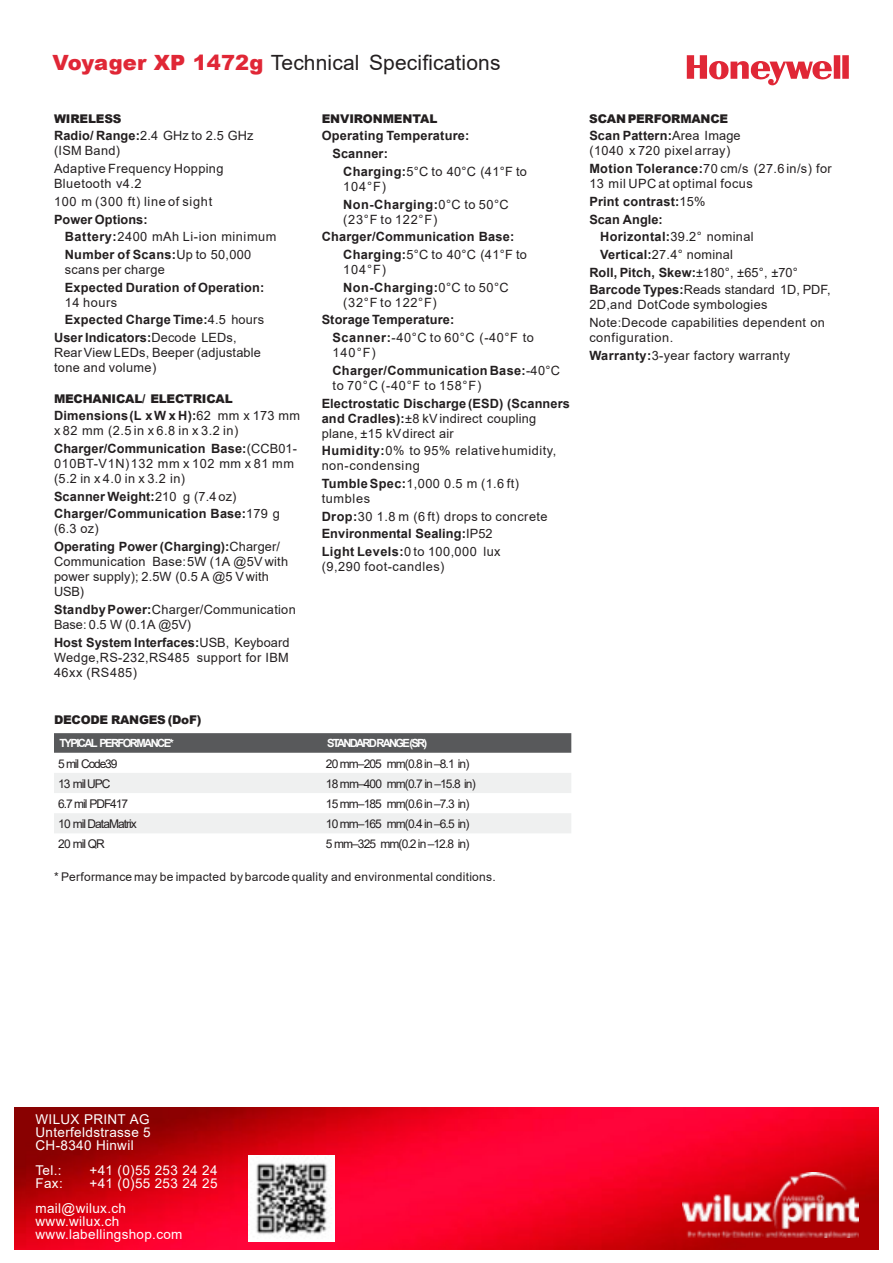
<style>
.page{position:relative;width:893px;height:1263px;background:#fff}
.page>*{position:absolute;margin:0;border:0;box-sizing:border-box;transform-origin:0 0}
.t1{font:21px "Arial";letter-spacing:.005em;color:#231f20}
.t2{font:13.5px "Arial";letter-spacing:.025em;color:#fff}
.t3{font:12.75px "Arial";letter-spacing:.03em;color:#231f20}
.t4{font:700 12.75px "Arial";letter-spacing:.01em;color:#231f20}
.t5{font:700 12.75px "Arial";letter-spacing:.035em;color:#231f20}
.t6{font:12.75px "Arial";letter-spacing:.005em;color:#231f20}
.t7{font:12.75px "Arial";letter-spacing:.01em;color:#231f20}
.t8{font:12.75px "Arial";letter-spacing:.055em;color:#231f20}
.t9{font:12.75px "Arial";letter-spacing:.06em;color:#231f20}
.t10{font:12.75px "Arial";letter-spacing:.05em;color:#231f20}
.t11{font:12px "Arial";letter-spacing:-.075em;color:#231f20}
.t12{font:900 12px "Arial";letter-spacing:-.015em;color:#231f20}
.t13{font:12px "Arial";letter-spacing:.02em;color:#231f20}
.t14{font:12px "Arial";letter-spacing:-.095em;color:#231f20}
.t15{font:700 11.25px "Arial";letter-spacing:-.145em;color:#fff}
.s1{font-weight:900;color:#e02736}
.s2{font-weight:700}
.s3{font-weight:400}
</style>
<div class="page">
<svg style="left:687px;top:55px;width:162px;height:31px"></svg>
<svg style="left:54px;top:733px;width:517px;height:20px;background:#5b5c5e"></svg>
<svg style="left:54px;top:773px;width:517px;height:60px"></svg>
<img style="left:14px;top:1107px;width:865px;height:142px">
<img style="left:683px;top:1172px;width:175px;height:66px">
<img style="left:248px;top:1155px;width:87px;height:87px">
<p class="t1" style="left:52px;top:55px;width:450px"><span class="s1">Voyager XP 1472g</span> Technical Specifications</p>
<p class="t12" style="left:322px;top:114px;width:117px">ENVIRONMENTAL</p>
<p class="t4" style="left:322px;top:131px;width:149px">Operating Temperature:</p>
<p class="t4" style="left:332px;top:149px;width:57px">Scanner:</p>
<p class="t3" style="left:343px;top:167px;width:185px"><span class="s2">Charging:</span>5°C to 40°C (41°F to</p>
<p class="t3" style="left:343px;top:182px;width:44px">104°F)</p>
<p class="t5" style="left:343px;top:199px;width:167px">Non-Charging:<span class="s3">0°C to 50°C</span></p>
<p class="t3" style="left:343px;top:214px;width:95px">(23°F to 122°F)</p>
<p class="t4" style="left:322px;top:232px;width:194px">Charger/Communication Base:</p>
<p class="t3" style="left:343px;top:250px;width:185px"><span class="s2">Charging:</span>5°C to 40°C (41°F to</p>
<p class="t3" style="left:343px;top:265px;width:44px">104°F)</p>
<p class="t5" style="left:343px;top:282px;width:167px">Non-Charging:<span class="s3">0°C to 50°C</span></p>
<p class="t3" style="left:343px;top:297px;width:95px">(32°F to 122°F)</p>
<p class="t4" style="left:322px;top:315px;width:134px">Storage Temperature:</p>
<p class="t3" style="left:332px;top:333px;width:203px"><span class="s2">Scanner:</span>-40°C to 60°C (-40°F to</p>
<p class="t3" style="left:332px;top:348px;width:45px">140°F)</p>
<p class="t4" style="left:332px;top:365px;width:229px">Charger/Communication Base:<span class="s3">-40°C</span></p>
<p class="t9" style="left:332px;top:380px;width:150px">to 70°C (-40°F to 158°F)</p>
<p class="t4" style="left:322px;top:398px;width:250px">Electrostatic Discharge (ESD) (Scanners</p>
<p class="t3" style="left:322px;top:413px;width:216px"><span class="s2">and Cradles):</span>±8 kV indirect coupling</p>
<p class="t3" style="left:322px;top:428px;width:134px">plane, ±15 kV direct air</p>
<p class="t3" style="left:322px;top:446px;width:236px"><span class="s2">Humidity:</span>0% to 95% relative humidity,</p>
<p class="t3" style="left:322px;top:461px;width:100px">non-condensing</p>
<p class="t3" style="left:322px;top:479px;width:199px"><span class="s2">Tumble Spec:</span>1,000 0.5 m (1.6 ft)</p>
<p class="t10" style="left:322px;top:494px;width:50px">tumbles</p>
<p class="t3" style="left:322px;top:511px;width:227px"><span class="s2">Drop:</span>30 1.8 m (6 ft) drops to concrete</p>
<p class="t4" style="left:322px;top:529px;width:173px">Environmental Sealing:<span class="s3">IP52</span></p>
<p class="t3" style="left:322px;top:547px;width:180px"><span class="s2">Light Levels:</span>0 to 100,000 lux</p>
<p class="t3" style="left:322px;top:562px;width:124px">(9,290 foot-candles)</p>
<p class="t12" style="left:54px;top:114px;width:69px">WIRELESS</p>
<p class="t3" style="left:54px;top:131px;width:201px"><span class="s2">Radio/ Range:</span>2.4 GHz to 2.5 GHz</p>
<p class="t3" style="left:54px;top:146px;width:68px">(ISM Band)</p>
<p class="t3" style="left:54px;top:164px;width:171px">Adaptive Frequency Hopping</p>
<p class="t3" style="left:54px;top:179px;width:89px">Bluetooth v4.2</p>
<p class="t8" style="left:54px;top:197px;width:160px">100 m (300 ft) line of sight</p>
<p class="t4" style="left:54px;top:214px;width:95px">Power Options:</p>
<p class="t3" style="left:65px;top:232px;width:213px"><span class="s2">Battery:</span>2400 mAh Li-ion minimum</p>
<p class="t4" style="left:65px;top:250px;width:188px">Number of Scans:<span class="s3">Up to 50,000</span></p>
<p class="t3" style="left:65px;top:265px;width:102px">scans per charge</p>
<p class="t4" style="left:65px;top:282px;width:201px">Expected Duration of Operation:</p>
<p class="t3" style="left:65px;top:297px;width:54px">14 hours</p>
<p class="t4" style="left:65px;top:315px;width:201px">Expected Charge Time:<span class="s3">4.5 hours</span></p>
<p class="t4" style="left:54px;top:333px;width:184px">User Indicators:<span class="s3">Decode LEDs,</span></p>
<p class="t3" style="left:54px;top:348px;width:208px">Rear View LEDs, Beeper (adjustable</p>
<p class="t3" style="left:54px;top:363px;width:104px">tone and volume)</p>
<p class="t12" style="left:54px;top:394px;width:180px">MECHANICAL/ ELECTRICAL</p>
<p class="t4" style="left:54px;top:411px;width:248px">Dimensions (L x W x H):<span class="s3">62 mm x 173 mm</span></p>
<p class="t3" style="left:54px;top:426px;width:186px">x 82 mm (2.5 in x 6.8 in x 3.2 in)</p>
<p class="t4" style="left:54px;top:444px;width:245px">Charger/Communication Base:<span class="s3">(CCB01-</span></p>
<p class="t3" style="left:54px;top:459px;width:242px">010BT-V1N) 132 mm x 102 mm x 81 mm</p>
<p class="t3" style="left:54px;top:474px;width:133px">(5.2 in x 4.0 in x 3.2 in)</p>
<p class="t4" style="left:54px;top:491px;width:184px">Scanner Weight:<span class="s3">210 g (7.4 oz)</span></p>
<p class="t4" style="left:54px;top:509px;width:227px">Charger/Communication Base:<span class="s3">179 g</span></p>
<p class="t3" style="left:54px;top:524px;width:46px">(6.3 oz)</p>
<p class="t4" style="left:54px;top:542px;width:227px">Operating Power (Charging):<span class="s3">Charger/</span></p>
<p class="t3" style="left:54px;top:557px;width:236px">Communication Base: 5W (1A @5V with</p>
<p class="t7" style="left:54px;top:572px;width:216px">power supply); 2.5W (0.5 A @5 V with</p>
<p class="t3" style="left:54px;top:587px;width:32px">USB)</p>
<p class="t3" style="left:54px;top:604px;width:243px"><span class="s2">Standby Power:</span>Charger/Communication</p>
<p class="t3" style="left:54px;top:619px;width:139px">Base: 0.5 W (0.1A @5V)</p>
<p class="t4" style="left:54px;top:637px;width:237px">Host System Interfaces:<span class="s3">USB, Keyboard</span></p>
<p class="t3" style="left:54px;top:652px;width:236px">Wedge,RS-232,RS485 support for IBM</p>
<p class="t3" style="left:54px;top:667px;width:85px">46xx (RS485)</p>
<p class="t12" style="left:54px;top:715px;width:149px">DECODE RANGES (DoF)</p>
<p class="t15" style="left:59px;top:739px;width:116px">TYPICAL PERFORMANCE*</p>
<p class="t15" style="left:327px;top:739px;width:102px">STANDARD RANGE (SR)</p>
<p class="t14" style="left:58px;top:759px;width:61px">5 mil Code39</p>
<p class="t11" style="left:326px;top:759px;width:145px">20 mm–205 mm(0.8 in –8.1 in)</p>
<p class="t11" style="left:58px;top:779px;width:54px">13 mil UPC</p>
<p class="t11" style="left:326px;top:779px;width:151px">18 mm–400 mm(0.7 in –15.8 in)</p>
<p class="t11" style="left:58px;top:799px;width:71px">6.7 mil PDF417</p>
<p class="t11" style="left:326px;top:799px;width:145px">15 mm–185 mm(0.6 in –7.3 in)</p>
<p class="t11" style="left:58px;top:819px;width:80px">10 mil DataMatrix</p>
<p class="t11" style="left:326px;top:819px;width:145px">10 mm–165 mm(0.4 in –6.5 in)</p>
<p class="t11" style="left:58px;top:839px;width:48px">20 mil QR</p>
<p class="t11" style="left:326px;top:839px;width:145px">5 mm–325 mm(0.2 in –12.8 in)</p>
<p class="t13" style="left:54px;top:872px;width:443px">* Performance may be impacted by barcode quality and environmental conditions.</p>
<p class="t12" style="left:589px;top:114px;width:140px">SCAN PERFORMANCE</p>
<p class="t4" style="left:589px;top:131px;width:153px">Scan Pattern:<span class="s3">Area Image</span></p>
<p class="t3" style="left:589px;top:146px;width:142px">(1040 x 720 pixel array)</p>
<p class="t3" style="left:589px;top:164px;width:244px"><span class="s2">Motion Tolerance:</span>70 cm/s (27.6 in/s) for</p>
<p class="t3" style="left:589px;top:179px;width:165px">13 mil UPC at optimal focus</p>
<p class="t4" style="left:589px;top:197px;width:118px">Print contrast:<span class="s3">15%</span></p>
<p class="t4" style="left:589px;top:214px;width:75px">Scan Angle:</p>
<p class="t3" style="left:600px;top:232px;width:155px"><span class="s2">Horizontal:</span>39.2° nominal</p>
<p class="t3" style="left:600px;top:250px;width:134px"><span class="s2">Vertical:</span>27.4° nominal</p>
<p class="t4" style="left:589px;top:267px;width:210px">Roll, Pitch, Skew:<span class="s3">±180°, ±65°, ±70°</span></p>
<p class="t6" style="left:589px;top:285px;width:243px"><span class="s2">Barcode Types:</span>Reads standard 1D, PDF,</p>
<p class="t3" style="left:589px;top:300px;width:180px">2D,and DotCode symbologies</p>
<p class="t3" style="left:589px;top:318px;width:237px">Note:Decode capabilities dependent on</p>
<p class="t3" style="left:589px;top:333px;width:86px">configuration.</p>
<p class="t3" style="left:589px;top:350px;width:202px"><span class="s2">Warranty:</span>3-year factory warranty</p>
<p class="t2" style="left:36px;top:1114px;width:116px">WILUX PRINT AG</p>
<p class="t2" style="left:36px;top:1127px;width:117px">Unterfeldstrasse 5</p>
<p class="t2" style="left:36px;top:1140px;width:100px">CH-8340 Hinwil</p>
<p class="t2" style="left:36px;top:1165px;width:28px">Tel.:</p>
<p class="t2" style="left:90px;top:1165px;width:129px">+41 (0)55 253 24 24</p>
<p class="t2" style="left:36px;top:1178px;width:29px">Fax:</p>
<p class="t2" style="left:90px;top:1178px;width:129px">+41 (0)55 253 24 25</p>
<p class="t2" style="left:36px;top:1203px;width:92px">mail@wilux.ch</p>
<p class="t2" style="left:36px;top:1216px;width:85px">www.wilux.ch</p>
<p class="t2" style="left:36px;top:1229px;width:148px">www.labellingshop.com</p>
</div>
